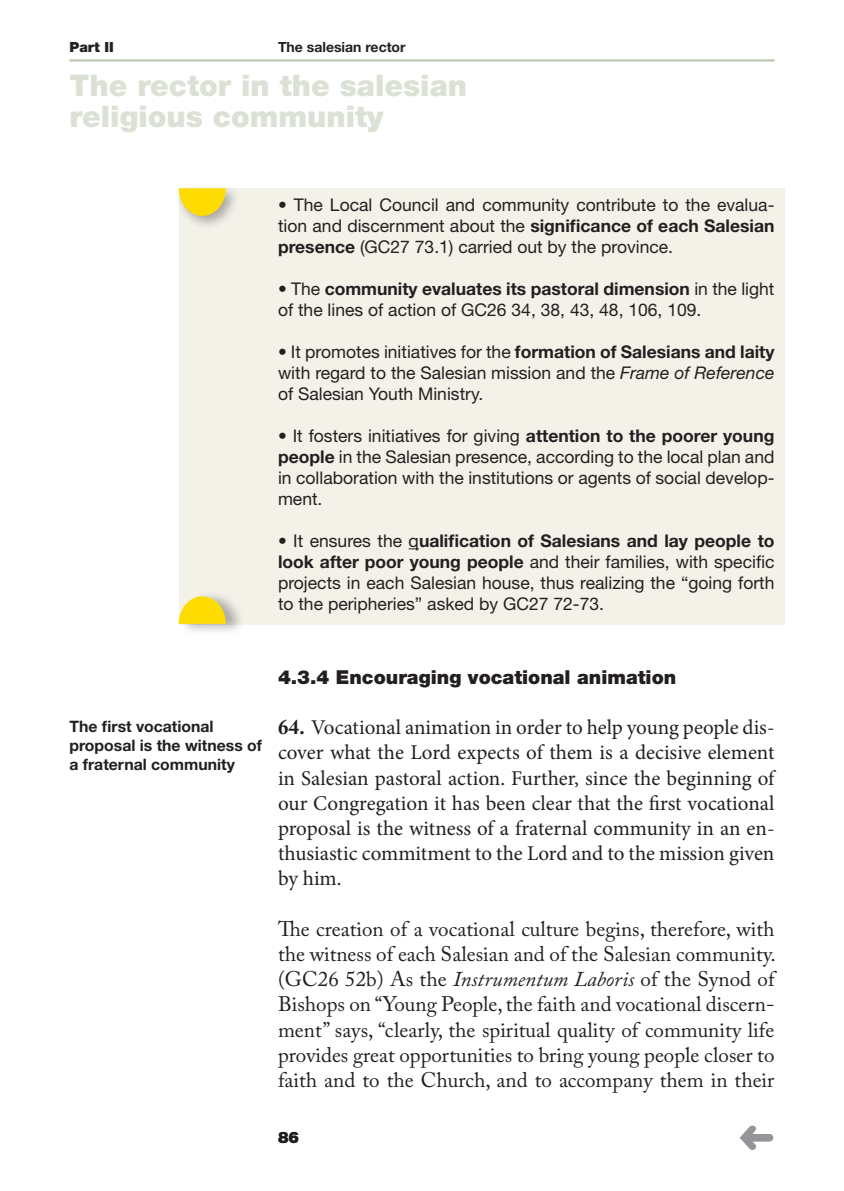
<style>
.page{position:relative;width:844px;height:1191px;background:#fff}
.page>*{position:absolute;margin:0;border:0;box-sizing:border-box;transform-origin:0 0}
.t1{font:900 29.75px/31.5px "Helvetica Neue LT Std";color:#dbe1d4}
.Testo{font:21px/25.2px "Adobe Caslon Pro";color:#231f20;text-align:justify}
.t2{font:21px/25.2px "Minion Pro";letter-spacing:-.005em;color:#231f20;text-align:justify}
.Titolo_di_terzo_grad{font:900 19.25px "Helvetica Neue LT Std";color:#231f20}
.Riquadro{font:17.5px/21px "Helvetica Neue LT Std";color:#231f20;text-align:justify}
.Note_a_fianco{font:700 15.75px/18.9px "Helvetica Neue LT Std";color:#231f20}
.t3{font:900 15.75px "Helvetica Neue LT Std";color:#231f20}
.t4{font:700 14px "Helvetica Neue LT Std";color:#231f20}
.t5{font:900 14px "Helvetica Neue LT Std";color:#231f20}
.s1{font-weight:700}
.s2{font-style:italic}
.s3{font-family:"Adobe Caslon Pro";font-weight:700}
</style>
<div class="page">
<hr style="left:69px;top:60px;width:705px;height:1px;background:#bcc7b1">
<div style="left:179px;top:189px;width:605px;height:79px;background:#f2f2e9"></div>
<div style="left:179px;top:252px;width:605px;height:37px;background:#f2f2e9"></div>
<div style="left:179px;top:273px;width:605px;height:58px;background:#f2f2e9"></div>
<div style="left:179px;top:315px;width:605px;height:37px;background:#f2f2e9"></div>
<div style="left:179px;top:336px;width:605px;height:79px;background:#f2f2e9"></div>
<div style="left:179px;top:399px;width:605px;height:37px;background:#f2f2e9"></div>
<div style="left:179px;top:420px;width:605px;height:100px;background:#f2f2e9"></div>
<div style="left:179px;top:504px;width:605px;height:37px;background:#f2f2e9"></div>
<div style="left:179px;top:525px;width:605px;height:100px;background:#f2f2e9"></div>
<div style="left:175px;top:184px;width:64px;height:46px;background:#231f20;opacity:.35"></div>
<svg style="left:179px;top:188px;width:47px;height:28px"></svg>
<div style="left:180px;top:590px;width:64px;height:46px;background:#231f20;opacity:.34"></div>
<svg style="left:179px;top:596px;width:47px;height:28px"></svg>
<p class="t5" style="left:69px;top:39px;width:46px">Part II</p>
<p class="t4" style="left:278px;top:38px;width:129px">The salesian rector</p>
<h1 class="t1" style="left:69px;top:69px;width:399px">The rector in the salesian religious community</h1>
<p class="Riquadro" style="left:278px;top:194px;width:498px">• The Local Council and community contribute to the evalua&shy;tion and discernment about the <span class="s1">significance of each Salesian presence</span> (GC27 73.1) carried out by the province.</p>
<p class="Riquadro" style="left:278px;top:278px;width:498px">• The <span class="s1">community evaluates its pastoral dimension</span> in the light of the lines of action of GC26 34, 38, 43, 48, 106, 109.</p>
<p class="Riquadro" style="left:278px;top:341px;width:498px">• It promotes initiatives for the <span class="s1">formation of Salesians and laity </span>with regard to the Salesian mission and the <span class="s2">Frame of Reference </span>of Salesian Youth Ministry.</p>
<p class="Riquadro" style="left:278px;top:425px;width:498px">• It fosters initiatives for giving <span class="s1">attention to the poorer young people</span> in the Salesian presence, according to the local plan and in collaboration with the institutions or agents of social develop&shy;ment.</p>
<p class="Riquadro" style="left:278px;top:530px;width:498px">• It ensures the q<span class="s1">ualification of Salesians and lay people to look after poor young people</span> and their families, with specific projects in each Salesian house, thus realizing the “going forth to the peripheries” asked by GC27 72-73.</p>
<p class="Note_a_fianco" style="left:69px;top:716px;width:194px">The first vocational proposal is the witness of a fraternal community</p>
<p class="Titolo_di_terzo_grad" style="left:278px;top:665px;width:399px">4.3.4 Encouraging vocational animation</p>
<p class="t2" style="left:278px;top:715px;width:498px"><span class="s3">64.</span> Vocational animation in order to help young people dis&shy;cover what the Lord expects of them is a decisive element in Salesian pastoral action. Further, since the beginning of our Congregation it has been clear that the first vocational proposal is the witness of a fraternal community in an en&shy;thusiastic commitment to the Lord and to the mission given by him.</p>
<p class="Testo" style="left:278px;top:916px;width:499px">The creation of a vocational culture begins, therefore, with the witness of each Salesian and of the Salesian community. (GC26 52b) As the <span class="s2">Instrumentum Laboris</span> of the Synod of Bishops on “Young People, the faith and vocational discern&shy;ment” says, “clearly, the spiritual quality of community life provides great opportunities to bring young people closer to faith and to the Church, and to accompany them in their</p>
<p class="t3" style="left:278px;top:1127px;width:23px">86</p>
</div>
